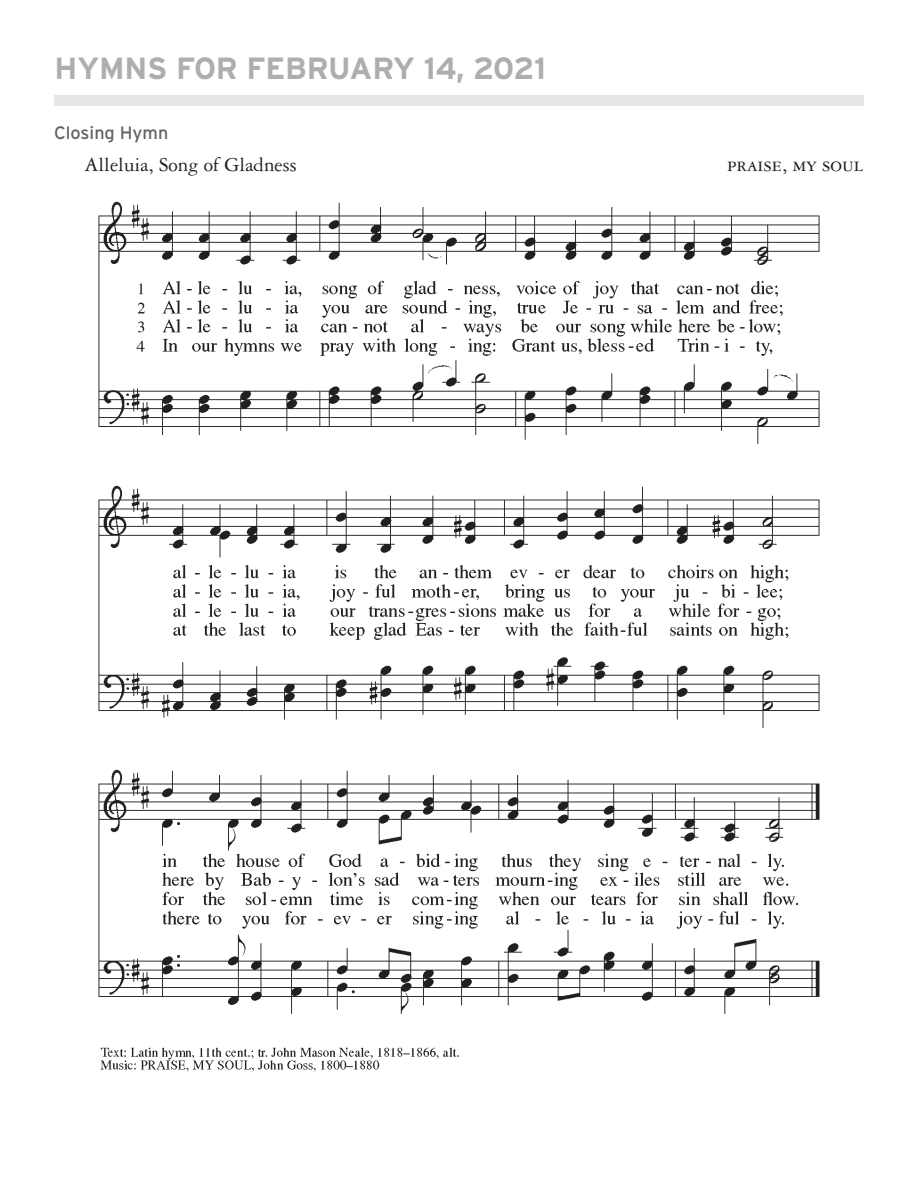
<style>
.page{position:relative;width:918px;height:1188px;background:#fff}
.page>*{position:absolute;margin:0;border:0;box-sizing:border-box;transform-origin:0 0}
.Header_1{font:700 30.6px "Interstate";letter-spacing:-.005em;color:#acaeaf}
.Header_2{font:21px "Garamond 3 LT Std";color:#231f20}
.Header_2-2{font:18px "Interstate";color:#636366}
</style>
<div class="page">
<div style="left:55px;top:95px;width:809px;height:11px;background:#e6e6e7"></div>
<img style="left:98px;top:201px;width:722px;height:871px">
<p class="Header_1" style="left:55px;top:51px;width:493px">HYMNS FOR FEBRUARY 14, 2021</p>
<p class="Header_2-2" style="left:54px;top:123px;width:116px">Closing Hymn</p>
<p class="Header_2" style="left:84px;top:153px;width:214px">Alleluia, Song of Gladness</p>
<p class="Header_2" style="left:727px;top:153px;width:137px">praise, my soul</p>
</div>
